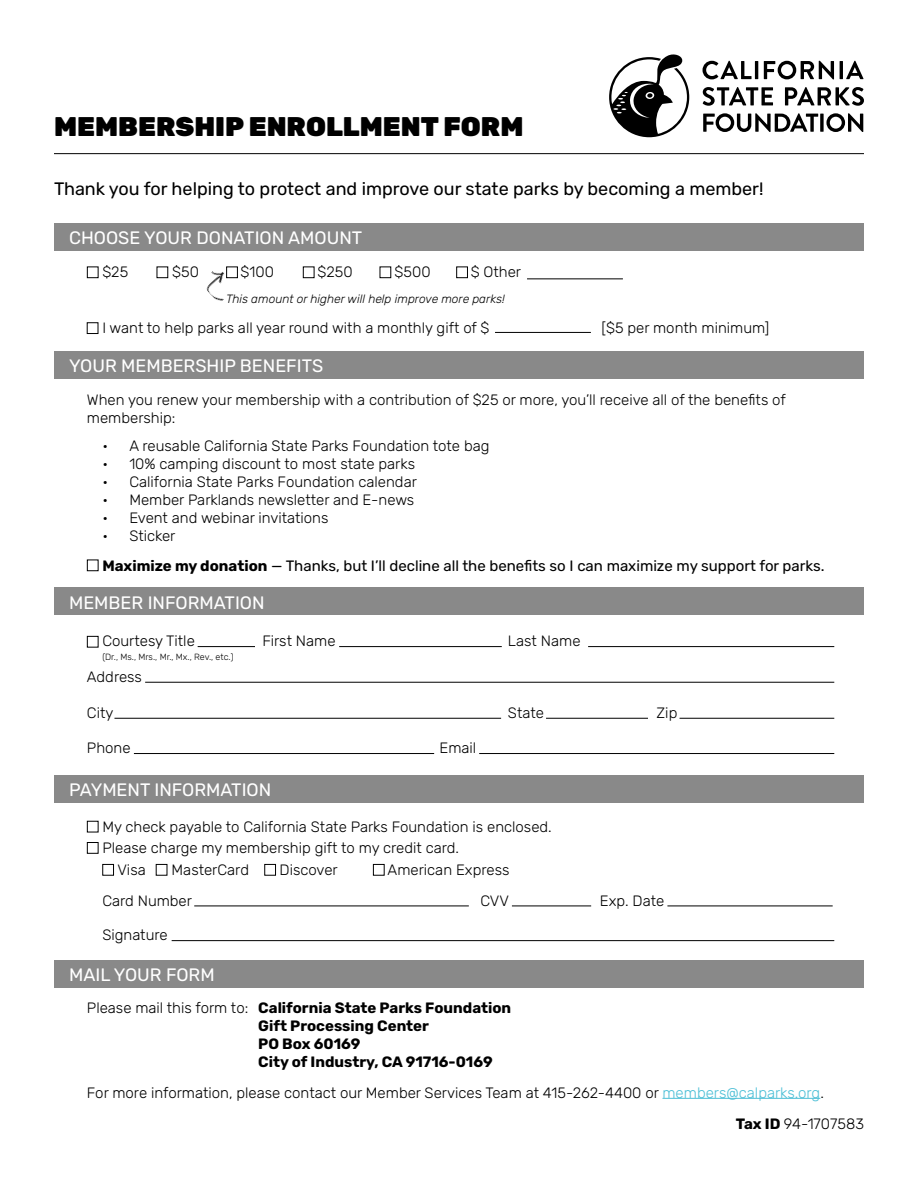
<style>
.page{position:relative;width:918px;height:1188px;background:#fff}
.page>*{position:absolute;margin:0;border:0;box-sizing:border-box;transform-origin:0 0}
.t1{font:900 27px "Rubik";color:#000}
.t2{font:18px "Rubik";color:#fff}
.t3{font:18px "Rubik";color:#000}
.t4{font:300 15px/18px "Rubik";color:#000}
.t5{font:700 15px/18px "Rubik";color:#000}
.t6{font:15px/29.5px "Rubik";color:#000}
.t7{font:italic 300 12px "Rubik";color:#000}
.t8{font:300 9px "Rubik";color:#000}
.s1{font-weight:300}
.s2{font-weight:700}
.s3{color:#4dbfd6}
</style>
<div class="page">
<div style="left:54px;top:223px;width:810px;height:28px;background:#898989"></div>
<div style="left:54px;top:351px;width:810px;height:28px;background:#898989"></div>
<div style="left:54px;top:588px;width:810px;height:27px;background:#898989"></div>
<div style="left:54px;top:775px;width:810px;height:28px;background:#898989"></div>
<div style="left:54px;top:960px;width:810px;height:28px;background:#898989"></div>
<div style="left:87px;top:322px;width:11px;height:12px;border:1px solid #000"></div>
<div style="left:87px;top:560px;width:12px;height:11px;border:1px solid #000"></div>
<div style="left:87px;top:821px;width:12px;height:11px;border:1px solid #000"></div>
<div style="left:87px;top:842px;width:12px;height:12px;border:1px solid #000"></div>
<div style="left:102px;top:864px;width:12px;height:12px;border:1px solid #000"></div>
<div style="left:156px;top:864px;width:11px;height:12px;border:1px solid #000"></div>
<div style="left:264px;top:864px;width:12px;height:12px;border:1px solid #000"></div>
<div style="left:373px;top:864px;width:12px;height:12px;border:1px solid #000"></div>
<hr style="left:662px;top:1098px;width:158px;height:1px;background:#4dbfd6">
<hr style="left:495px;top:332px;width:96px;height:1px;background:#000">
<hr style="left:145px;top:682px;width:689px;height:1px;background:#000">
<hr style="left:114px;top:718px;width:387px;height:1px;background:#000">
<hr style="left:546px;top:718px;width:102px;height:1px;background:#000">
<hr style="left:680px;top:718px;width:154px;height:1px;background:#000">
<hr style="left:134px;top:753px;width:300px;height:1px;background:#000">
<hr style="left:479px;top:753px;width:355px;height:1px;background:#000">
<hr style="left:194px;top:906px;width:275px;height:1px;background:#000">
<hr style="left:512px;top:906px;width:79px;height:1px;background:#000">
<hr style="left:667px;top:906px;width:166px;height:1px;background:#000">
<hr style="left:172px;top:940px;width:662px;height:1px;background:#000">
<hr style="left:54px;top:153px;width:810px;height:1px;background:#000">
<svg style="left:703px;top:61px;width:49px;height:18px"></svg>
<hr style="left:755px;top:61px;width:3px;height:18px;background:#000">
<svg style="left:764px;top:61px;width:70px;height:18px"></svg>
<hr style="left:840px;top:61px;width:3px;height:18px;background:#000">
<svg style="left:846px;top:61px;width:18px;height:18px"></svg>
<svg style="left:703px;top:87px;width:70px;height:19px"></svg>
<svg style="left:785px;top:87px;width:79px;height:19px"></svg>
<svg style="left:703px;top:113px;width:115px;height:19px"></svg>
<svg style="left:820px;top:114px;width:4px;height:18px"></svg>
<svg style="left:826px;top:113px;width:37px;height:19px"></svg>
<svg style="left:609px;top:54px;width:80px;height:83px"></svg>
<div style="left:87px;top:636px;width:12px;height:12px;border:1px solid #000"></div>
<hr style="left:339px;top:646px;width:163px;height:1px;background:#000">
<hr style="left:588px;top:646px;width:246px;height:1px;background:#000">
<hr style="left:198px;top:646px;width:57px;height:1px;background:#000">
<div style="left:87px;top:267px;width:12px;height:11px;border:1px solid #000"></div>
<div style="left:157px;top:267px;width:11px;height:11px;border:1px solid #000"></div>
<div style="left:226px;top:267px;width:12px;height:11px;border:1px solid #000"></div>
<div style="left:303px;top:267px;width:11px;height:11px;border:1px solid #000"></div>
<div style="left:456px;top:267px;width:12px;height:11px;border:1px solid #000"></div>
<hr style="left:527px;top:278px;width:96px;height:1px;background:#000">
<div style="left:380px;top:267px;width:11px;height:11px;border:1px solid #000"></div>
<img style="left:206px;top:266px;width:31px;height:35px">
<h1 class="t1" style="left:54px;top:111px;width:471px">MEMBERSHIP ENROLLMENT FORM</h1>
<p class="t3" style="left:54px;top:179px;width:711px">Thank you for helping to protect and improve our state parks by becoming a member!</p>
<p class="t2" style="left:69px;top:228px;width:295px">CHOOSE YOUR DONATION AMOUNT</p>
<p class="t4" style="left:102px;top:264px;width:27px">$25</p>
<p class="t4" style="left:172px;top:264px;width:28px">$50</p>
<p class="t4" style="left:241px;top:264px;width:35px">$100</p>
<p class="t4" style="left:318px;top:264px;width:37px">$250</p>
<p class="t4" style="left:395px;top:264px;width:37px">$500</p>
<p class="t4" style="left:471px;top:264px;width:52px">$ Other</p>
<p class="t7" style="left:226px;top:292px;width:280px">This amount or higher will help improve more parks!</p>
<p class="t4" style="left:102px;top:319px;width:389px">I want to help parks all year round with a monthly gift of $</p>
<p class="t4" style="left:602px;top:319px;width:169px">[$5 per month minimum]</p>
<p class="t2" style="left:69px;top:355px;width:256px">YOUR MEMBERSHIP BENEFITS</p>
<p class="t4" style="left:87px;top:391px;width:700px">When you renew your membership with a contribution of $25 or more, you’ll receive all of the benefits of membership:</p>
<p class="t4" style="left:102px;top:437px;width:389px">• A reusable California State Parks Foundation tote bag</p>
<p class="t4" style="left:102px;top:455px;width:314px">• 10% camping discount to most state parks</p>
<p class="t4" style="left:102px;top:473px;width:316px">• California State Parks Foundation calendar</p>
<p class="t4" style="left:102px;top:491px;width:313px">• Member Parklands newsletter and E-news</p>
<p class="t4" style="left:102px;top:509px;width:228px">• Event and webinar invitations</p>
<p class="t6" style="left:102px;top:522px;width:724px"><span class="s1">• Sticker<br></span><span class="s2">Maximize my donation</span> — Thanks, but I’ll decline all the benefits so I can maximize my support for parks.</p>
<p class="t2" style="left:69px;top:592px;width:197px">MEMBER INFORMATION</p>
<p class="t4" style="left:102px;top:633px;width:94px">Courtesy Title</p>
<p class="t4" style="left:262px;top:633px;width:75px">First Name</p>
<p class="t4" style="left:508px;top:633px;width:74px">Last Name</p>
<p class="t8" style="left:102px;top:652px;width:133px">(Dr., Ms., Mrs., Mr., Mx., Rev., etc.)</p>
<p class="t4" style="left:87px;top:668px;width:57px">Address</p>
<p class="t4" style="left:87px;top:704px;width:28px">City</p>
<p class="t4" style="left:508px;top:704px;width:37px">State</p>
<p class="t4" style="left:657px;top:704px;width:22px">Zip</p>
<p class="t4" style="left:87px;top:739px;width:45px">Phone</p>
<p class="t4" style="left:440px;top:739px;width:38px">Email</p>
<p class="t2" style="left:69px;top:780px;width:204px">PAYMENT INFORMATION</p>
<p class="t4" style="left:102px;top:818px;width:451px">My check payable to California State Parks Foundation is enclosed.</p>
<p class="t4" style="left:102px;top:839px;width:358px">Please charge my membership gift to my credit card.</p>
<p class="t4" style="left:118px;top:861px;width:30px">Visa</p>
<p class="t4" style="left:172px;top:861px;width:79px">MasterCard</p>
<p class="t4" style="left:280px;top:861px;width:60px">Discover</p>
<p class="t4" style="left:388px;top:861px;width:123px">American Express</p>
<p class="t4" style="left:102px;top:892px;width:91px">Card Number</p>
<p class="t4" style="left:480px;top:892px;width:30px">CVV</p>
<p class="t4" style="left:600px;top:892px;width:66px">Exp. Date</p>
<p class="t4" style="left:102px;top:926px;width:67px">Signature</p>
<p class="t2" style="left:69px;top:964px;width:147px">MAIL YOUR FORM</p>
<p class="t5" style="left:258px;top:1000px;width:254px;text-indent:-171px"><span class="s1">Please mail this form to:</span> California State Parks Foundation<br>Gift Processing Center<br>PO Box 60169<br>City of Industry, CA 91716-0169</p>
<p class="t4" style="left:87px;top:1084px;width:738px">For more information, please contact our Member Services Team at 415-262-4400 or <span class="s3">members@calparks.org</span>.</p>
<p class="t4" style="left:736px;top:1115px;width:130px"><span class="s2">Tax ID</span> 94-1707583</p>
</div>
